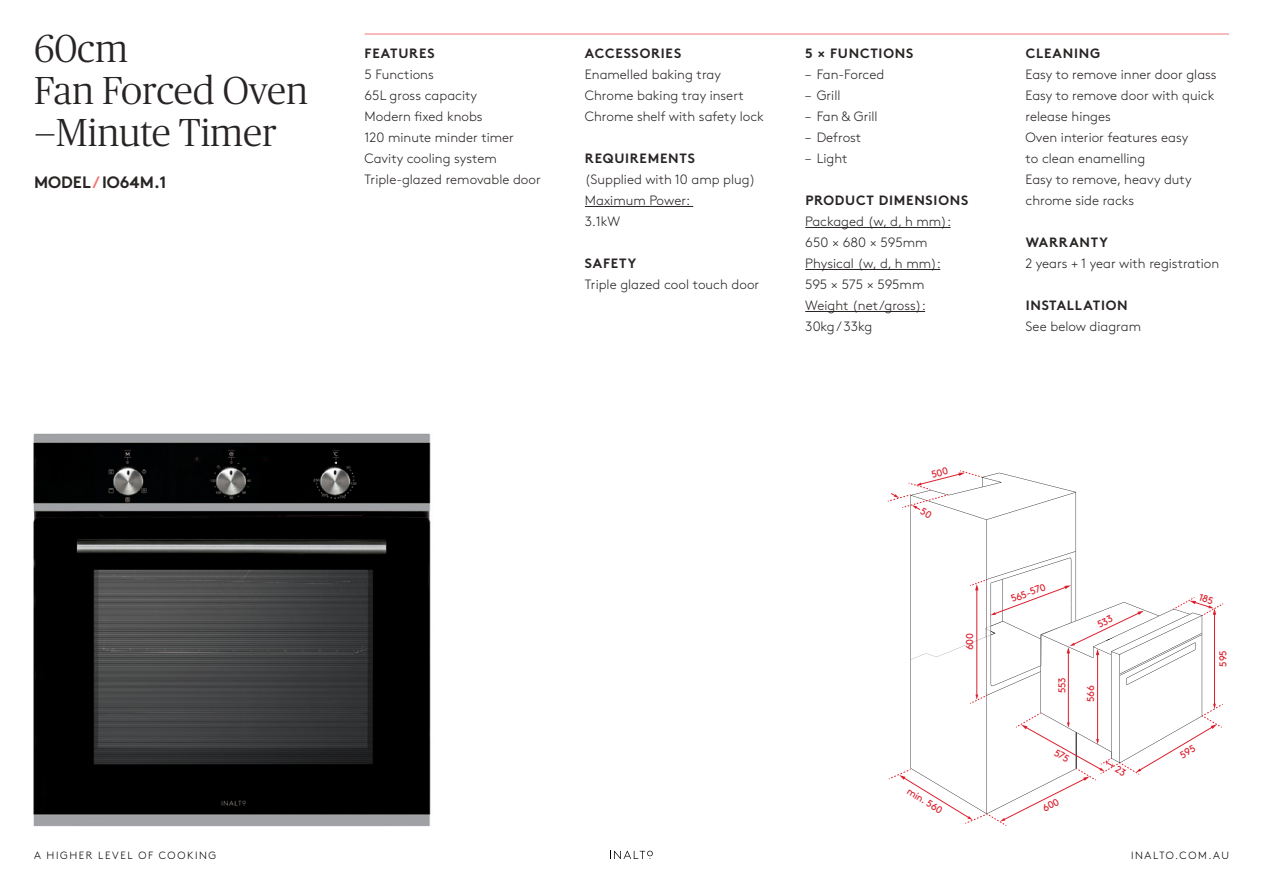
<style>
.page{position:relative;width:1263px;height:893px;background:#fff}
.page>*{position:absolute;margin:0;border:0;box-sizing:border-box;transform-origin:0 0}
.t1{font:300 39px/42px "Publico";color:#292424}
.t2{font:700 16.5px "Brown";color:#292424}
.t3{font:300 13.5px/21px "Brown";color:#292424}
.t4{font:700 13.5px "Brown";letter-spacing:.055em;color:#292424}
.t5{font:300 10.5px "Brown";letter-spacing:.15em;color:#000}
.t6{font:10.05px "Brown";letter-spacing:-.03em;color:#dc1f2d}
.s1{color:#f37577}
</style>
<div class="page">
<svg style="left:610px;top:851px;width:43px;height:8px"></svg>
<hr style="left:365px;top:34px;width:864px;height:1px;background:#f37577">
<hr style="left:585px;top:206px;width:108px;height:1px;background:#292424">
<hr style="left:805px;top:227px;width:145px;height:1px;background:#292424">
<hr style="left:805px;top:269px;width:135px;height:1px;background:#292424">
<hr style="left:805px;top:311px;width:120px;height:1px;background:#292424">
<img style="left:33px;top:433px;width:398px;height:394px">
<svg style="left:888px;top:470px;width:335px;height:356px"></svg>
<h1 class="t1" style="left:34px;top:27px;width:276px">60cm<br>Fan Forced Oven —Minute Timer</h1>
<p class="t2" style="left:34px;top:169px;width:134px">MODEL <span class="s1">/</span> IO64M.1</p>
<p class="t4" style="left:365px;top:42px;width:72px">FEATURES</p>
<p class="t3" style="left:365px;top:63px;width:178px">5 Functions<br>65L gross capacity<br>Modern fixed knobs<br>120 minute minder timer<br>Cavity cooling system<br>Triple-glazed removable door</p>
<p class="t4" style="left:585px;top:42px;width:98px">ACCESSORIES</p>
<p class="t3" style="left:585px;top:63px;width:181px">Enamelled baking tray<br>Chrome baking tray insert<br>Chrome shelf with safety lock</p>
<p class="t4" style="left:585px;top:147px;width:112px">REQUIREMENTS</p>
<p class="t3" style="left:585px;top:168px;width:172px">(Supplied with 10 amp plug)<br>Maximum Power:<br>3.1kW</p>
<p class="t4" style="left:585px;top:252px;width:53px">SAFETY</p>
<p class="t3" style="left:585px;top:273px;width:176px">Triple glazed cool touch door</p>
<p class="t4" style="left:805px;top:42px;width:109px">5 × FUNCTIONS</p>
<p class="t3" style="left:805px;top:63px;width:81px">– Fan-Forced</p>
<p class="t3" style="left:805px;top:84px;width:37px">– Grill</p>
<p class="t3" style="left:805px;top:105px;width:74px">– Fan &amp; Grill</p>
<p class="t3" style="left:805px;top:126px;width:58px">– Defrost</p>
<p class="t3" style="left:805px;top:147px;width:44px">– Light</p>
<p class="t4" style="left:805px;top:189px;width:164px">PRODUCT DIMENSIONS</p>
<p class="t3" style="left:805px;top:210px;width:147px">Packaged (w, d, h mm):<br>650 × 680 × 595mm<br>Physical (w, d, h mm):<br>595 × 575 × 595mm<br>Weight (net/gross):<br>30kg / 33kg</p>
<p class="t4" style="left:1026px;top:43px;width:76px">CLEANING</p>
<p class="t3" style="left:1025px;top:63px;width:193px">Easy to remove inner door glass<br>Easy to remove door with quick release hinges<br>Oven interior features easy<br>to clean enamelling<br>Easy to remove, heavy duty chrome side racks</p>
<p class="t4" style="left:1026px;top:232px;width:84px">WARRANTY</p>
<p class="t3" style="left:1025px;top:252px;width:195px">2 years + 1 year with registration</p>
<p class="t4" style="left:1026px;top:295px;width:104px">INSTALLATION</p>
<p class="t3" style="left:1025px;top:315px;width:117px">See below diagram</p>
<p class="t6" style="left:962px;top:650px;width:19px;rotate:-90deg">600</p>
<p class="t6" style="left:912px;top:783px;width:41px;rotate:32deg">min. 560</p>
<p class="t6" style="left:1008px;top:592px;width:38px;rotate:-21deg">565-570</p>
<p class="t6" style="left:1054px;top:693px;width:17px;rotate:-90deg">553</p>
<p class="t6" style="left:1083px;top:702px;width:18px;rotate:-90deg">566</p>
<p class="t6" style="left:1215px;top:667px;width:18px;rotate:-90deg">595</p>
<p class="t5" style="left:34px;top:848px;width:184px">A HIGHER LEVEL OF COOKING</p>
<p class="t5" style="left:1131px;top:848px;width:99px">INALTO.COM.AU</p>
</div>
